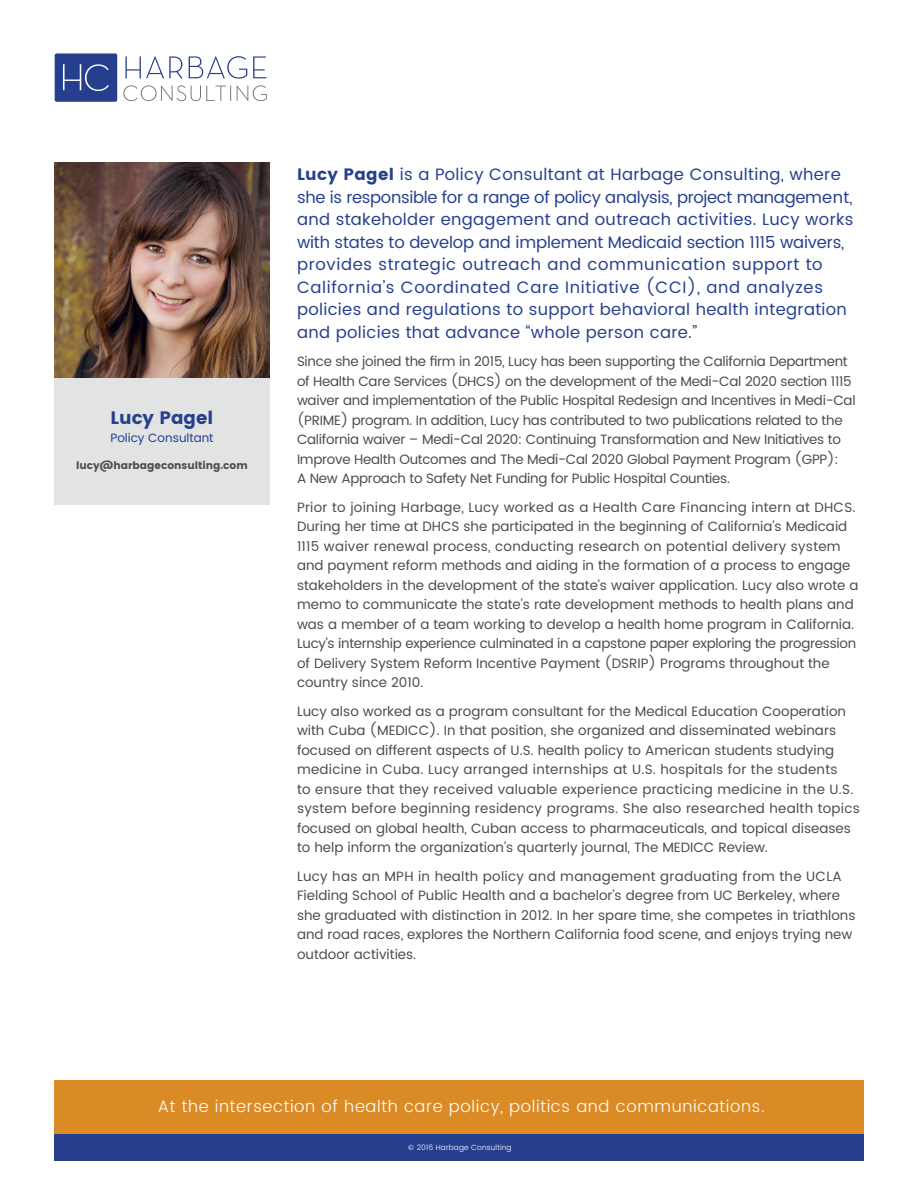
<style>
.page{position:relative;width:918px;height:1188px;background:#fff}
.page>*{position:absolute;margin:0;border:0;box-sizing:border-box;transform-origin:0 0}
.t1{font:18px "Poppins";color:#27408e}
.t2{font:16.5px/22.5px "Poppins";letter-spacing:.02em;color:#27408e}
.t3{font:300 16.5px "Poppins";letter-spacing:.04em;color:#fff}
.t4{font:13.5px/19.5px "Poppins";color:#4b4c4c}
.t5{font:13.5px/19.5px "Poppins";letter-spacing:-.02em;color:#4b4c4c}
.t6{font:12px "Poppins";color:#27408e}
.t7{font:10.5px "Poppins";color:#4b4c4c}
.t8{font:300 7.5px "Poppins";letter-spacing:.02em;color:#fff}
.s1{font-style:inherit}
</style>
<div class="page">
<div style="left:54px;top:1134px;width:810px;height:27px;background:#27408e"></div>
<div style="left:54px;top:1080px;width:810px;height:54px;background:#db8b26"></div>
<div style="left:54px;top:378px;width:216px;height:127px;background:#e2e3e3"></div>
<svg style="left:123px;top:85px;width:144px;height:16px"></svg>
<svg style="left:125px;top:56px;width:141px;height:23px"></svg>
<div style="left:55px;top:53px;width:62px;height:49px;background:#253f8e;border-radius:2px"></div>
<svg style="left:63px;top:64px;width:46px;height:27px"></svg>
<img style="left:54px;top:162px;width:216px;height:216px">
<p class="t1" style="left:111px;top:407px;width:104px">Lucy Pagel</p>
<p class="t6" style="left:110px;top:429px;width:105px">Policy Consultant</p>
<p class="t7" style="left:76px;top:459px;width:173px">lucy@harbageconsulting.com</p>
<p class="t2" style="left:297px;top:164px;width:558px"><span class="s1">Lucy Pagel</span> is a Policy Consultant at Harbage Consulting, where she is responsible for a range of policy analysis, project management, and stakeholder engagement and outreach activities. Lucy works with states to develop and implement Medicaid section 1115 waivers, provides strategic outreach and communication support to California’s Coordinated Care Initiative (CCI), and analyzes policies and regulations to support behavioral health integration and policies that advance “whole person care.”</p>
<p class="t5" style="left:297px;top:352px;width:560px">Since she joined the firm in 2015, Lucy has been supporting the California Department of Health Care Services (DHCS) on the development of the Medi-Cal 2020 section 1115 waiver and implementation of the Public Hospital Redesign and Incentives in Medi-Cal (PRIME) program. In addition, Lucy has contributed to two publications related to the California waiver – Medi-Cal 2020: Continuing Transformation and New Initiatives to Improve Health Outcomes and The Medi-Cal 2020 Global Payment Program (GPP):<br>A New Approach to Safety Net Funding for Public Hospital Counties.</p>
<p class="t4" style="left:297px;top:498px;width:563px">Prior to joining Harbage, Lucy worked as a Health Care Financing intern at DHCS.<br>During her time at DHCS she participated in the beginning of California’s Medicaid 1115 waiver renewal process, conducting research on potential delivery system and payment reform methods and aiding in the formation of a process to engage stakeholders in the development of the state’s waiver application. Lucy also wrote a memo to communicate the state’s rate development methods to health plans and was a member of a team working to develop a health home program in California.<br>Lucy’s internship experience culminated in a capstone paper exploring the progression of Delivery System Reform Incentive Payment (DSRIP) Programs throughout the country since 2010.</p>
<p class="t4" style="left:297px;top:702px;width:564px">Lucy also worked as a program consultant for the Medical Education Cooperation with Cuba (MEDICC). In that position, she organized and disseminated webinars focused on different aspects of U.S. health policy to American students studying medicine in Cuba. Lucy arranged internships at U.S. hospitals for the students<br>to ensure that they received valuable experience practicing medicine in the U.S. system before beginning residency programs. She also researched health topics focused on global health, Cuban access to pharmaceuticals, and topical diseases to help inform the organization’s quarterly journal, The MEDICC Review.</p>
<p class="t4" style="left:297px;top:867px;width:560px">Lucy has an MPH in health policy and management graduating from the UCLA Fielding School of Public Health and a bachelor’s degree from UC Berkeley, where she graduated with distinction in 2012. In her spare time, she competes in triathlons and road races, explores the Northern California food scene, and enjoys trying new outdoor activities.</p>
<p class="t3" style="left:158px;top:1094px;width:608px">At the intersection of health care policy, politics and communications.</p>
<p class="t8" style="left:408px;top:1142px;width:105px">© 2016 Harbage Consulting</p>
</div>
